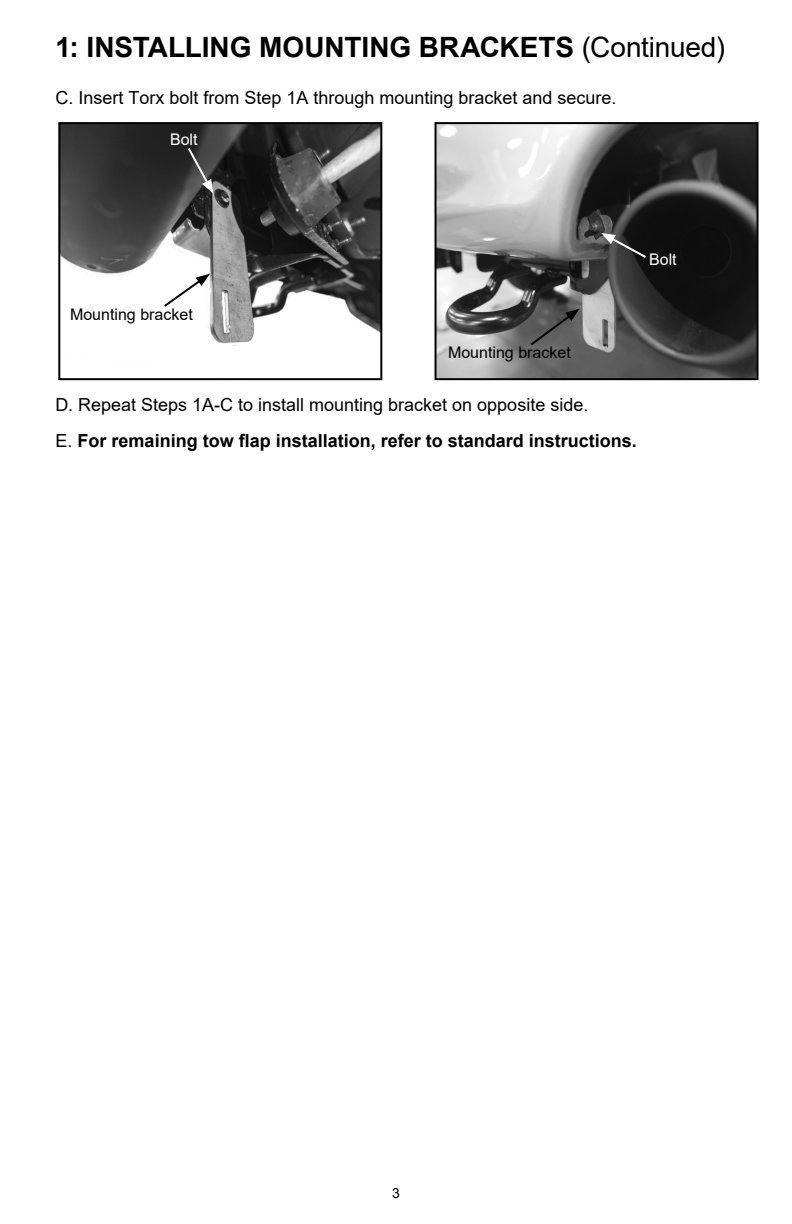
<style>
.page{position:relative;width:792px;height:1224px;background:#fff}
.page>*{position:absolute;margin:0;border:0;box-sizing:border-box;transform-origin:0 0}
.t1{font:700 28px "Arial";letter-spacing:-.005em;color:#000}
.t2{font:700 18px/36px "Arial";color:#000}
.t3{font:18px "Arial";color:#000}
.t4{font:16px "Arial";color:#000}
.t5{font:16px "Arial";color:#fff}
.t6{font:14px "Arial";color:#000}
.s1{font-weight:400}
</style>
<div class="page">
<img style="left:61px;top:125px;width:318px;height:221px">
<div style="left:58px;top:122px;width:324px;height:258px;border:2px solid #000"></div>
<svg style="left:162px;top:274px;width:48px;height:35px"></svg>
<svg style="left:186px;top:146px;width:27px;height:48px"></svg>
<img style="left:438px;top:125px;width:318px;height:252px">
<div style="left:435px;top:122px;width:324px;height:258px;border:2px solid #000"></div>
<svg style="left:528px;top:309px;width:52px;height:38px;background:#555"></svg>
<svg style="left:601px;top:233px;width:47px;height:27px"></svg>
<h1 class="t1" style="left:55px;top:28px;width:671px">1: INSTALLING MOUNTING BRACKETS <span class="s1">(Continued)</span></h1>
<p class="t3" style="left:55px;top:85px;width:563px">C. Insert Torx bolt from Step 1A through mounting bracket and secure.</p>
<p class="t5" style="left:170px;top:128px;width:29px">Bolt</p>
<p class="t5" style="left:649px;top:248px;width:29px">Bolt</p>
<p class="t4" style="left:70px;top:303px;width:124px">Mounting bracket</p>
<p class="t4" style="left:448px;top:341px;width:124px">Mounting bracket</p>
<p class="t2" style="left:55px;top:387px;width:583px"><span class="s1">D. Repeat Steps 1A-C to install mounting bracket on opposite side.<br>E.</span> For remaining tow flap installation, refer to standard instructions.</p>
<p class="t6" style="left:392px;top:1184px;width:9px">3</p>
</div>
